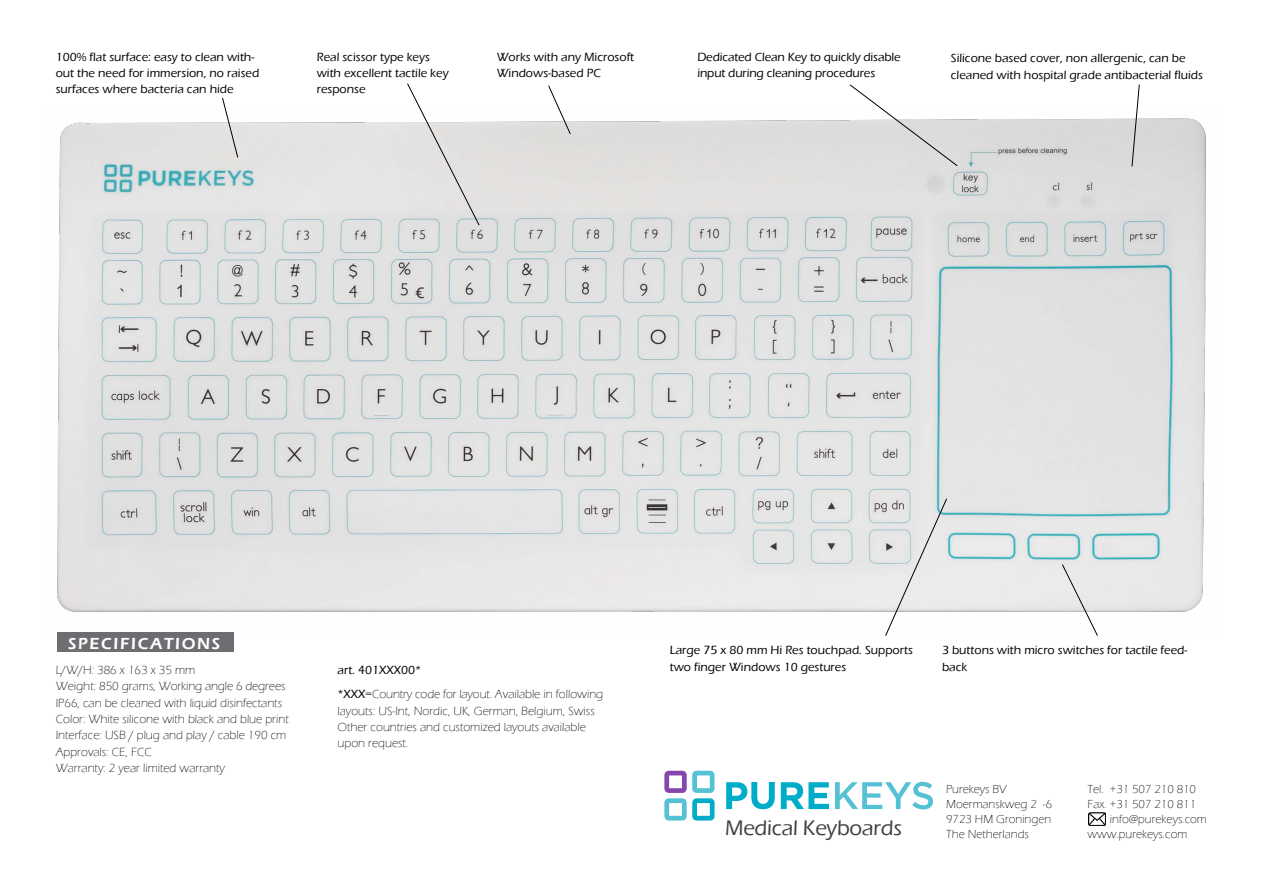
<style>
.page{position:relative;width:1263px;height:893px;background:#fff}
.page>*{position:absolute;margin:0;border:0;box-sizing:border-box;transform-origin:0 0}
.t1{font:500 21.6px "Eras ITC";letter-spacing:-.01em;color:#414042}
.t2{font:600 16.5px "Eras ITC";letter-spacing:.1em;color:#fff}
.t3{font:500 12.3px/16.4px "Eras ITC";color:#000}
.t4{font:300 12.3px/16.4px "Eras ITC";color:#000}
.t5{font:300 12px/15px "Eras ITC";color:#000}
.s1{font-weight:500}
</style>
<div class="page">
<svg style="left:664px;top:771px;width:50px;height:49px"></svg>
<svg style="left:726px;top:782px;width:49px;height:27px"></svg>
<svg style="left:781px;top:782px;width:48px;height:27px"></svg>
<svg style="left:835px;top:782px;width:98px;height:27px"></svg>
<img style="left:1089px;top:812px;width:17px;height:14px">
<div style="left:58px;top:632px;width:176px;height:20px;background:#6d6e71"></div>
<img style="left:57px;top:118px;width:1149px;height:518px">
<svg style="left:222px;top:97px;width:17px;height:61px"></svg>
<svg style="left:406px;top:83px;width:74px;height:143px"></svg>
<svg style="left:548px;top:85px;width:23px;height:50px"></svg>
<svg style="left:849px;top:84px;width:109px;height:83px"></svg>
<svg style="left:1131px;top:84px;width:9px;height:83px"></svg>
<svg style="left:885px;top:498px;width:63px;height:138px"></svg>
<svg style="left:1061px;top:563px;width:37px;height:73px"></svg>
<p class="t3" style="left:56px;top:49px;width:205px">100% flat surface: easy to clean with&shy;out the need for immersion, no raised surfaces where bacteria can hide</p>
<p class="t3" style="left:951px;top:50px;width:254px">Silicone based cover, non allergenic, can be cleaned with hospital grade antibacterial fluids</p>
<p class="t3" style="left:497px;top:49px;width:139px">Works with any Microsoft<br>Windows-based PC</p>
<p class="t3" style="left:697px;top:49px;width:205px">Dedicated Clean Key to quickly disable input during cleaning procedures</p>
<p class="t3" style="left:317px;top:49px;width:133px">Real scissor type keys with excellent tactile key response</p>
<h2 class="t2" style="left:68px;top:634px;width:154px">SPECIFICATIONS</h2>
<p class="t4" style="left:56px;top:662px;width:234px">L/W/H: 386 x 163 x 35 mm<br>Weight: 850 grams, Working angle 6 degrees IP66, can be cleaned with liquid disinfectants Color: White silicone with black and blue print Interface: USB / plug and play / cable 190 cm Approvals: CE, FCC<br>Warranty: 2 year limited warranty</p>
<p class="t3" style="left:338px;top:662px;width:85px">art. 401XXX00*</p>
<p class="t4" style="left:338px;top:686px;width:267px"><span class="s1">*XXX=</span>Country code for layout. Available in following layouts: US-Int, Nordic, UK, German, Belgium, Swiss Other countries and customized layouts available upon request.</p>
<p class="t3" style="left:670px;top:642px;width:245px">Large 75 x 80 mm Hi Res touchpad. Supports two finger Windows 10 gestures</p>
<p class="t3" style="left:942px;top:642px;width:247px">3 buttons with micro switches for tactile feed&shy;back</p>
<h1 class="t1" style="left:725px;top:816px;width:178px">Medical Keyboards</h1>
<p class="t5" style="left:946px;top:781px;width:107px">Purekeys BV<br>Moermanskweg 2 -6<br>9723 HM Groningen<br>The Netherlands</p>
<p class="t5" style="left:1087px;top:781px;width:110px">Tel. +31 507 210 810</p>
<p class="t5" style="left:1087px;top:796px;width:110px">Fax. +31 507 210 811</p>
<p class="t5" style="left:1110px;top:811px;width:98px">info@purekeys.com</p>
<p class="t5" style="left:1087px;top:826px;width:101px">www.purekeys.com</p>
</div>
